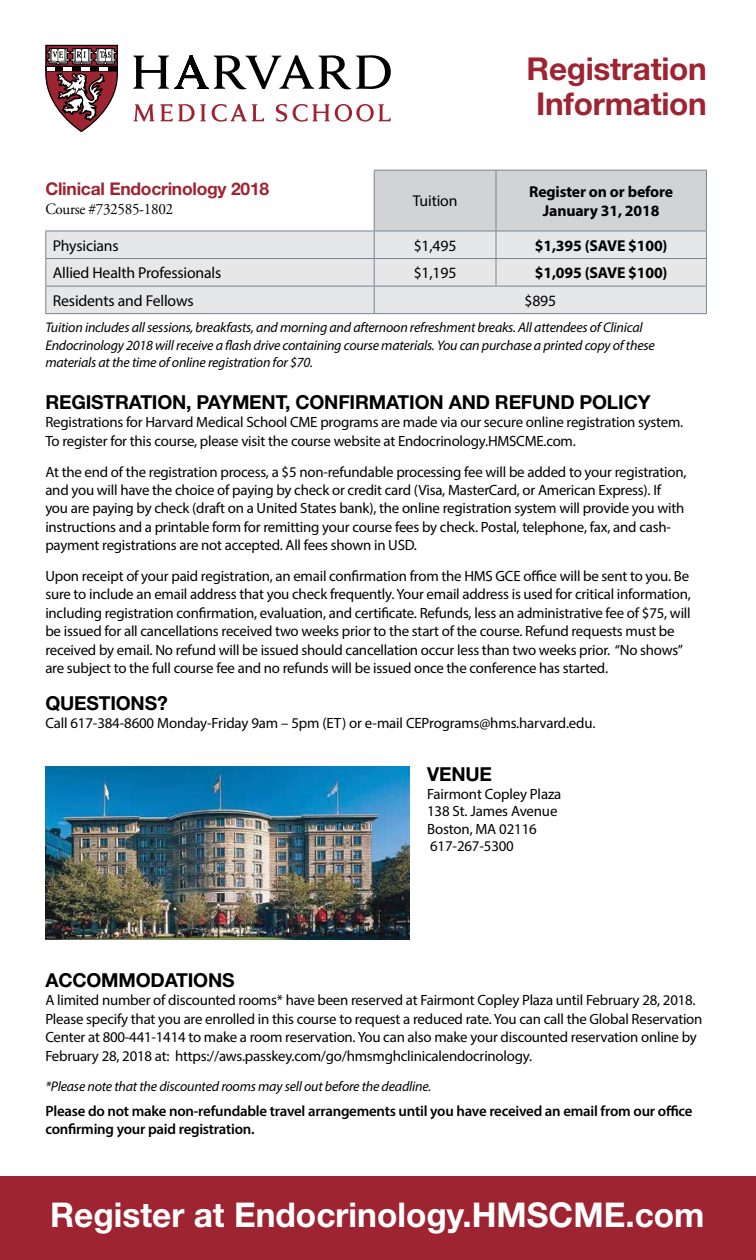
<style>
.page{position:relative;width:756px;height:1260px;background:#fff}
.page>*{position:absolute;margin:0;border:0;box-sizing:border-box;transform-origin:0 0}
.t1{font:700 34.12px "Helvetica Neue LT Std";color:#fff}
.t2{font:700 31.5px/35px "Helvetica Neue LT Std";letter-spacing:-.01em;color:#9e2432;text-align:center}
.t3{font:700 19.25px "Helvetica Neue LT Std";letter-spacing:-.01em;color:#000}
.t4{font:700 17.5px "Helvetica Neue LT Std";letter-spacing:-.015em;color:#9e2432}
.t5{font:15.75px "Myriad Pro";letter-spacing:-.01em;color:#000}
.t6{font:700 15.75px/19.2px "Myriad Pro";letter-spacing:-.01em;color:#000;text-align:center}
.t7{font:15.75px "Adobe Garamond Pro";letter-spacing:-.02em;color:#000;scale:.96 1}
.t8{font:14.88px/18.4px "Myriad Pro";letter-spacing:-.015em;color:#000}
.t9{font:600 14.88px/17.5px "Myriad Pro";letter-spacing:-.015em;color:#000}
.t10{font:italic 14px/17.5px "Myriad Pro";letter-spacing:-.015em;color:#000}
</style>
<div class="page">
<div style="left:0;top:1177px;width:756px;height:83px;background:#9e2432"></div>
<img style="left:45px;top:766px;width:365px;height:174px">
<svg style="left:133px;top:55px;width:258px;height:34px"></svg>
<svg style="left:133px;top:104px;width:258px;height:18px"></svg>
<svg style="left:45px;top:45px;width:73px;height:87px"></svg>
<div style="left:46px;top:232px;width:328px;height:81px;background:#e6e7e8"></div>
<hr style="left:45px;top:231px;width:329px;height:1px;background:#778592">
<hr style="left:45px;top:258px;width:329px;height:1px;background:#778592">
<hr style="left:45px;top:286px;width:329px;height:1px;background:#778592">
<svg style="left:45px;top:231px;width:1px;height:82px"></svg>
<hr style="left:45px;top:313px;width:329px;height:1px;background:#778592">
<svg style="left:374px;top:170px;width:333px;height:143px;background:#d9dbdc"></svg>
<hr style="left:374px;top:313px;width:122px;height:1px;background:#778592">
<hr style="left:496px;top:313px;width:211px;height:1px;background:#778592">
<p class="t4" style="left:45px;top:178px;width:225px">Clinical Endocrinology 2018</p>
<p class="t7" style="left:45px;top:200px;width:135px">Course #732585-1802</p>
<h2 class="t2" style="left:527px;top:51px;width:182px">Registration<br>Information</h2>
<p class="t5" style="left:413px;top:191px;width:46px">Tuition</p>
<p class="t6" style="left:529px;top:181px;width:146px">Register on or before<br>January 31, 2018</p>
<p class="t5" style="left:53px;top:236px;width:67px">Physicians</p>
<p class="t5" style="left:414px;top:236px;width:44px">$1,495</p>
<p class="t6" style="left:535px;top:235px;width:134px">$1,395 (SAVE $100)</p>
<p class="t5" style="left:53px;top:263px;width:170px">Allied Health Professionals</p>
<p class="t5" style="left:414px;top:263px;width:44px">$1,195</p>
<p class="t6" style="left:535px;top:263px;width:134px">$1,095 (SAVE $100)</p>
<p class="t5" style="left:53px;top:291px;width:142px">Residents and Fellows</p>
<p class="t5" style="left:524px;top:291px;width:33px">$895</p>
<p class="t10" style="left:45px;top:319px;width:611px">Tuition includes all sessions, breakfasts, and morning and afternoon refreshment breaks. All attendees of Clinical<br>Endocrinology 2018 will receive a flash drive containing course materials. You can purchase a printed copy of these materials at the time of online registration for $70.</p>
<p class="t3" style="left:45px;top:390px;width:607px">REGISTRATION, PAYMENT, CONFIRMATION AND REFUND POLICY</p>
<p class="t8" style="left:45px;top:413px;width:640px">Registrations for Harvard Medical School CME programs are made via our secure online registration system.<br>To register for this course, please visit the course website at Endocrinology.HMSCME.com.</p>
<p class="t8" style="left:45px;top:462px;width:643px">At the end of the registration process, a $5 non-refundable processing fee will be added to your registration, and you will have the choice of paying by check or credit card (Visa, MasterCard, or American Express). If you are paying by check (draft on a United States bank), the online registration system will provide you with instructions and a printable form for remitting your course fees by check. Postal, telephone, fax, and cash&shy;payment registrations are not accepted. All fees shown in USD.</p>
<p class="t8" style="left:45px;top:567px;width:647px">Upon receipt of your paid registration, an email confirmation from the HMS GCE office will be sent to you. Be sure to include an email address that you check frequently. Your email address is used for critical information, including registration confirmation, evaluation, and certificate. Refunds, less an administrative fee of $75, will be issued for all cancellations received two weeks prior to the start of the course. Refund requests must be received by email. No refund will be issued should cancellation occur less than two weeks prior. “No shows” are subject to the full course fee and no refunds will be issued once the conference has started.</p>
<p class="t3" style="left:45px;top:691px;width:124px">QUESTIONS?</p>
<p class="t8" style="left:45px;top:714px;width:552px">Call 617-384-8600 Monday-Friday 9am – 5pm (ET) or e-mail CEPrograms@hms.harvard.edu.</p>
<p class="t3" style="left:427px;top:763px;width:66px">VENUE</p>
<p class="t8" style="left:427px;top:785px;width:136px;line-height:17.5px">Fairmont Copley Plaza<br>138 St. James Avenue<br>Boston, MA 02116<br>617-267-5300</p>
<p class="t3" style="left:45px;top:968px;width:191px">ACCOMMODATIONS</p>
<p class="t8" style="left:45px;top:991px;width:659px">A limited number of discounted rooms* have been reserved at Fairmont Copley Plaza until February 28, 2018.<br>Please specify that you are enrolled in this course to request a reduced rate. You can call the Global Reservation Center at 800-441-1414 to make a room reservation. You can also make your discounted reservation online by February 28, 2018 at: https://aws.passkey.com/go/hmsmghclinicalendocrinology.</p>
<p class="t10" style="left:45px;top:1077px;width:387px">*Please note that the discounted rooms may sell out before the deadline.</p>
<p class="t9" style="left:45px;top:1102px;width:649px">Please do not make non-refundable travel arrangements until you have received an email from our office confirming your paid registration.</p>
<h1 class="t1" style="left:50px;top:1194px;width:656px">Register at Endocrinology.HMSCME.com</h1>
</div>
